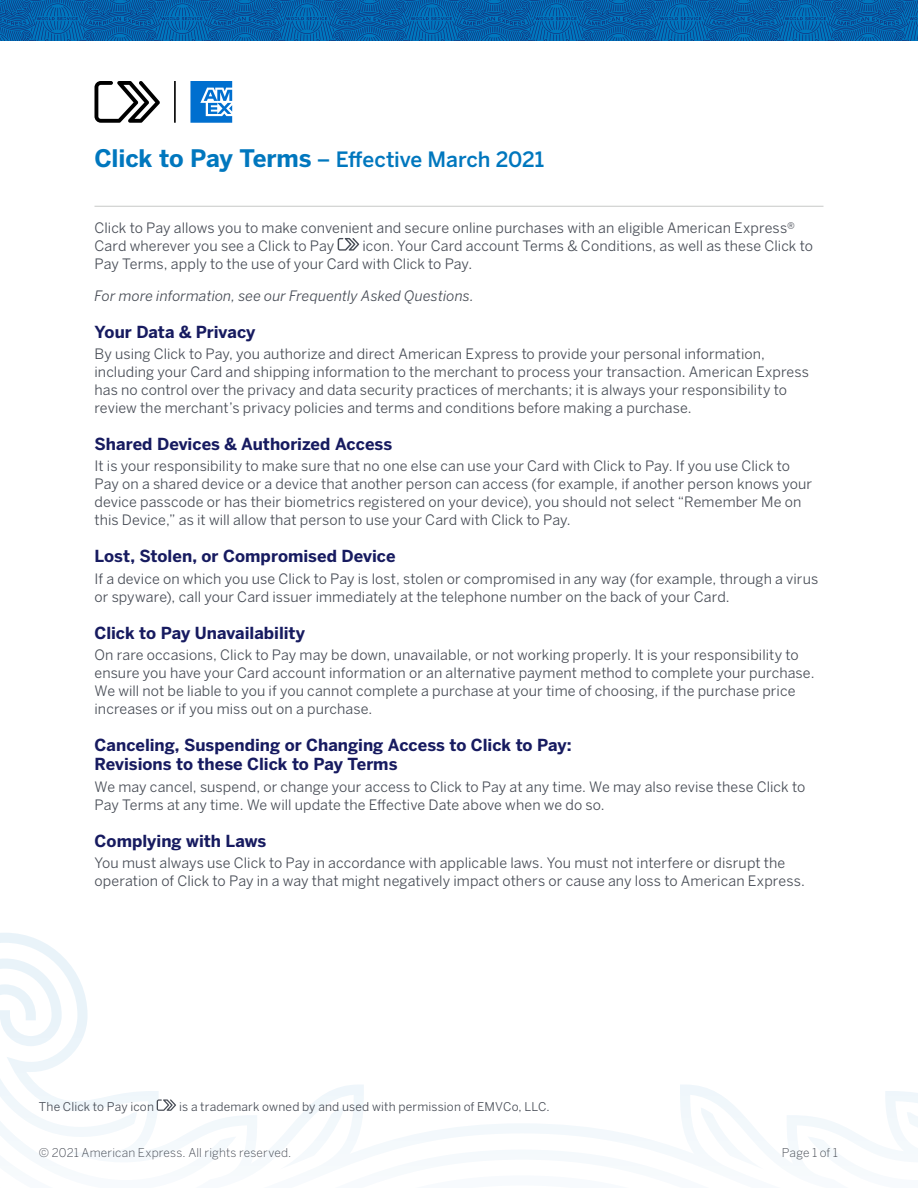
<style>
.page{position:relative;width:918px;height:1188px;background:#fff}
.page>*{position:absolute;margin:0;border:0;box-sizing:border-box;transform-origin:0 0}
.t1{font:500 21px "Benton Sans";letter-spacing:-.005em;color:#0077be}
.t2{font:700 16.5px/19.5px "Benton Sans";color:#171b60}
.t3{font:14.25px/18px "Benton Sans";letter-spacing:.005em;color:#474c55}
.t4{font:italic 14.25px "Benton Sans";letter-spacing:.005em;color:#474c55}
.t5{font:12px "Benton Sans";letter-spacing:.015em;color:#474c55}
.t6{font:300 12px "Benton Sans";letter-spacing:.015em;color:#474c55}
.s1{font-weight:700;font-size:24px}
</style>
<div class="page">
<svg style="left:0;top:933px;width:918px;height:221px"></svg>
<svg style="left:338px;top:238px;width:21px;height:13px"></svg>
<svg style="left:157px;top:1099px;width:19px;height:12px"></svg>
<svg style="left:0;top:0;width:918px;height:40px;background:#0560a8"></svg>
<hr style="left:94px;top:206px;width:730px;height:1px;background:#c7c9c8">
<svg style="left:94px;top:81px;width:66px;height:42px"></svg>
<svg style="left:190px;top:81px;width:42px;height:42px"></svg>
<hr style="left:174px;top:81px;width:2px;height:42px;background:#000">
<h1 class="t1" style="left:94px;top:147px;width:451px"><span class="s1">Click to Pay Terms</span> – Effective March 2021</h1>
<p class="t3" style="left:94px;top:218px;width:702px">Click to Pay allows you to make convenient and secure online purchases with an eligible American Express®<br>Card wherever you see a Click to Pay</p>
<p class="t3" style="left:94px;top:236px;width:720px;text-indent:268px">icon. Your Card account Terms &amp; Conditions, as well as these Click to<br>Pay Terms, apply to the use of your Card with Click to Pay.</p>
<p class="t4" style="left:94px;top:287px;width:381px">For more information, see our Frequently Asked Questions.</p>
<p class="t2" style="left:94px;top:322px;width:162px">Your Data &amp; Privacy</p>
<p class="t3" style="left:94px;top:345px;width:716px">By using Click to Pay, you authorize and direct American Express to provide your personal information, including your Card and shipping information to the merchant to process your transaction. American Express has no control over the privacy and data security practices of merchants; it is always your responsibility to review the merchant’s privacy policies and terms and conditions before making a purchase.</p>
<p class="t2" style="left:94px;top:434px;width:299px">Shared Devices &amp; Authorized Access</p>
<p class="t3" style="left:94px;top:457px;width:719px">It is your responsibility to make sure that no one else can use your Card with Click to Pay. If you use Click to Pay on a shared device or a device that another person can access (for example, if another person knows your device passcode or has their biometrics registered on your device), you should not select “Remember Me on this Device,” as it will allow that person to use your Card with Click to Pay.</p>
<p class="t2" style="left:94px;top:547px;width:303px">Lost, Stolen, or Compromised Device</p>
<p class="t3" style="left:94px;top:569px;width:725px">If a device on which you use Click to Pay is lost, stolen or compromised in any way (for example, through a virus or spyware), call your Card issuer immediately at the telephone number on the back of your Card.</p>
<p class="t2" style="left:94px;top:623px;width:212px">Click to Pay Unavailability</p>
<p class="t3" style="left:94px;top:646px;width:722px">On rare occasions, Click to Pay may be down, unavailable, or not working properly. It is your responsibility to ensure you have your Card account information or an alternative payment method to complete your purchase.<br>We will not be liable to you if you cannot complete a purchase at your time of choosing, if the purchase price increases or if you miss out on a purchase.</p>
<p class="t2" style="left:94px;top:735px;width:479px">Canceling, Suspending or Changing Access to Click to Pay:<br>Revisions to these Click to Pay Terms</p>
<p class="t3" style="left:94px;top:777px;width:712px">We may cancel, suspend, or change your access to Click to Pay at any time. We may also revise these Click to<br>Pay Terms at any time. We will update the Effective Date above when we do so.</p>
<p class="t2" style="left:94px;top:831px;width:173px">Complying with Laws</p>
<p class="t3" style="left:94px;top:854px;width:712px">You must always use Click to Pay in accordance with applicable laws. You must not interfere or disrupt the operation of Click to Pay in a way that might negatively impact others or cause any loss to American Express.</p>
<p class="t5" style="left:39px;top:1099px;width:117px">The Click to Pay icon</p>
<p class="t5" style="left:179px;top:1099px;width:372px">is a trademark owned by and used with permission of EMVCo, LLC.</p>
<p class="t6" style="left:39px;top:1146px;width:254px">© 2021 American Express. All rights reserved.</p>
<p class="t6" style="left:782px;top:1146px;width:58px">Page 1 of 1</p>
</div>
